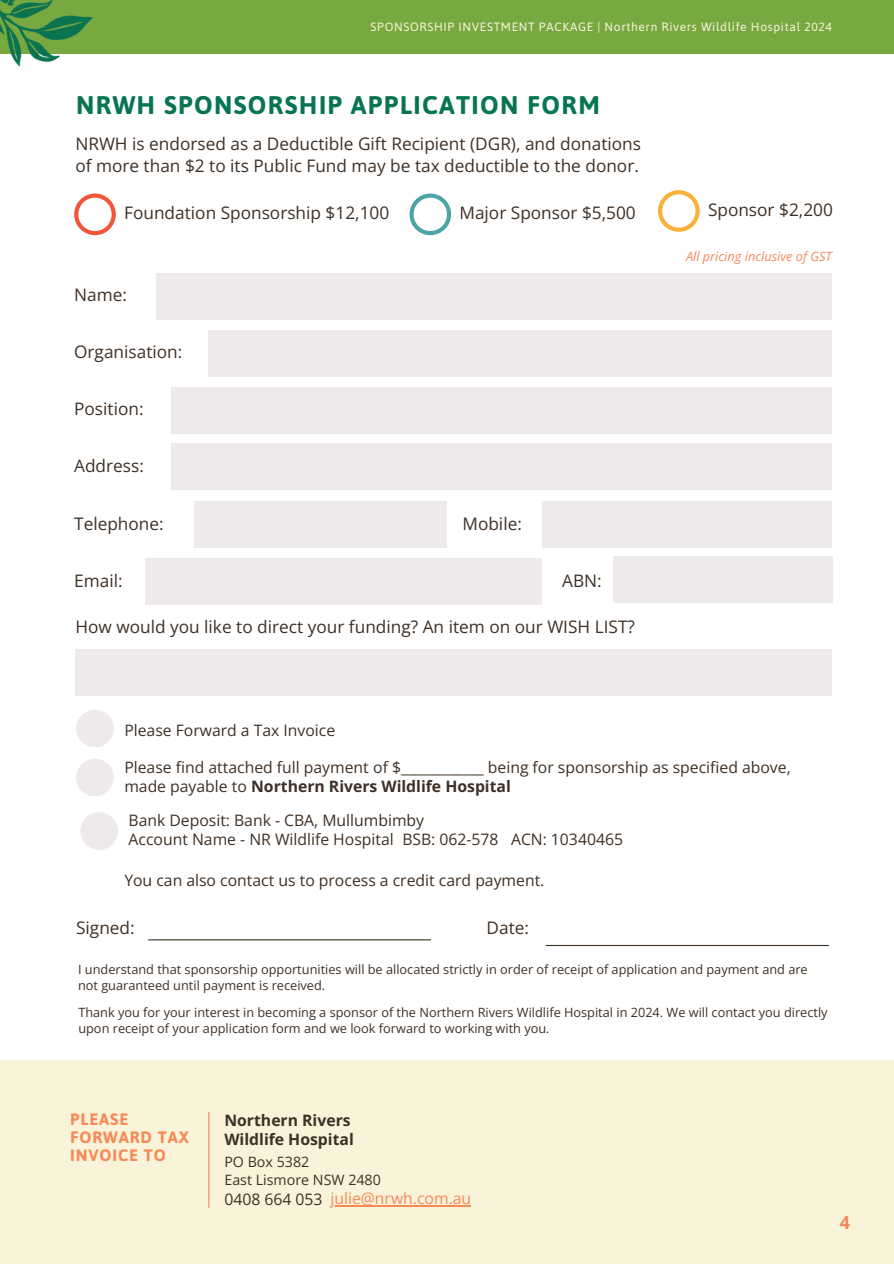
<style>
.page{position:relative;width:894px;height:1264px;background:#fff}
.page>*{position:absolute;margin:0;border:0;box-sizing:border-box;transform-origin:0 0}
.t1{font:700 25.5px "Asap";letter-spacing:.055em;color:#077453}
.t2{font:700 18px "Open Sans";color:#f68956}
.t3{font:17.25px/21.3px "Open Sans";color:#3e3025}
.t4{font:700 16.5px/18px "Asap";letter-spacing:.055em;color:#f68956}
.t5{font:15.75px/19.2px "Open Sans";color:#3e3025}
.t6{font:700 15.75px/19.2px "Open Sans";color:#3e3025}
.t7{font:15.75px "Open Sans";color:#f68956}
.t8{font:14.25px "Open Sans";color:#3e3025}
.t9{font:12.75px/15.9px "Open Sans";color:#3e3025}
.t10{font:italic 12.75px "Open Sans";color:#f68956}
.t11{font:12px "Asap";letter-spacing:.055em;color:#f9f3da}
.s1{font-weight:700}
</style>
<div class="page">
<div style="left:0;top:1059px;width:893px;height:204px;background:#f9f3da"></div>
<div style="left:0;top:0;width:893px;height:54px;background:#78a941"></div>
<img style="left:0;top:0;width:93px;height:67px">
<svg style="left:74px;top:193px;width:42px;height:42px"></svg>
<svg style="left:409px;top:193px;width:42px;height:42px"></svg>
<svg style="left:658px;top:190px;width:41px;height:42px"></svg>
<div style="left:156px;top:273px;width:675px;height:46px;background:#efeaea"></div>
<div style="left:208px;top:330px;width:623px;height:46px;background:#efeaea"></div>
<div style="left:171px;top:387px;width:660px;height:46px;background:#efeaea"></div>
<div style="left:171px;top:443px;width:660px;height:47px;background:#efeaea"></div>
<div style="left:194px;top:501px;width:252px;height:47px;background:#efeaea"></div>
<div style="left:542px;top:501px;width:289px;height:47px;background:#efeaea"></div>
<div style="left:145px;top:558px;width:397px;height:47px;background:#efeaea"></div>
<div style="left:613px;top:556px;width:219px;height:46px;background:#efeaea"></div>
<div style="left:75px;top:649px;width:756px;height:47px;background:#efeaea"></div>
<hr style="left:208px;top:1111px;width:1px;height:96px;background:#f68956">
<svg style="left:76px;top:710px;width:37px;height:37px"></svg>
<hr style="left:330px;top:1204px;width:141px;height:2px;background:#f68956">
<svg style="left:76px;top:759px;width:37px;height:36px"></svg>
<hr style="left:545px;top:944px;width:283px;height:2px;background:#3e3025">
<hr style="left:148px;top:939px;width:283px;height:1px;background:#3e3025">
<svg style="left:80px;top:812px;width:37px;height:37px"></svg>
<h5 class="t11" style="left:370px;top:20px;width:463px">SPONSORSHIP INVESTMENT PACKAGE | Northern Rivers Wildlife Hospital 2024</h5>
<p class="t1" style="left:76px;top:91px;width:525px">NRWH SPONSORSHIP APPLICATION FORM</p>
<h5 class="t3" style="left:75px;top:133px;width:567px">NRWH is endorsed as a Deductible Gift Recipient (DGR), and donations of more than $2 to its Public Fund may be tax deductible to the donor.</h5>
<p class="t3" style="left:124px;top:202px;width:266px">Foundation Sponsorship $12,100</p>
<h5 class="t3" style="left:74px;top:284px;width:54px">Name:</h5>
<h5 class="t3" style="left:74px;top:341px;width:110px">Organisation:</h5>
<h5 class="t3" style="left:74px;top:398px;width:71px">Position:</h5>
<h5 class="t3" style="left:74px;top:455px;width:71px">Address:</h5>
<h5 class="t3" style="left:459px;top:202px;width:178px">Major Sponsor $5,500</h5>
<p class="t3" style="left:707px;top:199px;width:126px">Sponsor $2,200</p>
<h5 class="t10" style="left:685px;top:247px;width:147px">All pricing inclusive of GST</h5>
<h5 class="t3" style="left:74px;top:512px;width:91px">Telephone:</h5>
<h5 class="t3" style="left:462px;top:512px;width:61px">Mobile:</h5>
<h1 class="t3" style="left:74px;top:569px;width:50px">Email:</h1>
<h5 class="t3" style="left:562px;top:569px;width:41px">ABN:</h5>
<h3 class="t3" style="left:75px;top:616px;width:561px">How would you like to direct your funding? An item on our WISH LIST?</h3>
<h5 class="t5" style="left:124px;top:720px;width:212px">Please Forward a Tax Invoice</h5>
<p class="t5" style="left:124px;top:757px;width:667px">Please find attached full payment of $____________ being for sponsorship as specified above, made payable to <span class="s1">Northern Rivers Wildlife Hospital</span></p>
<h2 class="t5" style="left:128px;top:810px;width:496px">Bank Deposit: Bank - CBA, Mullumbimby<br>Account Name - NR Wildlife Hospital BSB: 062-578 ACN: 10340465</h2>
<h5 class="t5" style="left:124px;top:870px;width:421px">You can also contact us to process a credit card payment.</h5>
<h5 class="t3" style="left:76px;top:917px;width:60px">Signed:</h5>
<h5 class="t3" style="left:486px;top:917px;width:44px">Date:</h5>
<p class="t9" style="left:78px;top:961px;width:731px">I understand that sponsorship opportunities will be allocated strictly in order of receipt of application and payment and are not guaranteed until payment is received.</p>
<p class="t9" style="left:78px;top:1003px;width:750px">Thank you for your interest in becoming a sponsor of the Northern Rivers Wildlife Hospital in 2024. We will contact you directly upon receipt of your application form and we look forward to working with you.</p>
<p class="t4" style="left:70px;top:1110px;width:120px">PLEASE<br>FORWARD TAX<br>INVOICE TO</p>
<h5 class="t6" style="left:224px;top:1109px;width:131px">Northern Rivers<br>Wildlife Hospital</h5>
<p class="t8" style="left:224px;top:1151px;width:86px">PO Box 5382</p>
<h5 class="t5" style="left:224px;top:1189px;width:100px">0408 664 053</h5>
<p class="t7" style="left:330px;top:1186px;width:142px">julie@nrwh.com.au</p>
<h5 class="t8" style="left:224px;top:1170px;width:158px">East Lismore NSW 2480</h5>
<p class="t2" style="left:839px;top:1209px;width:12px">4</p>
</div>
